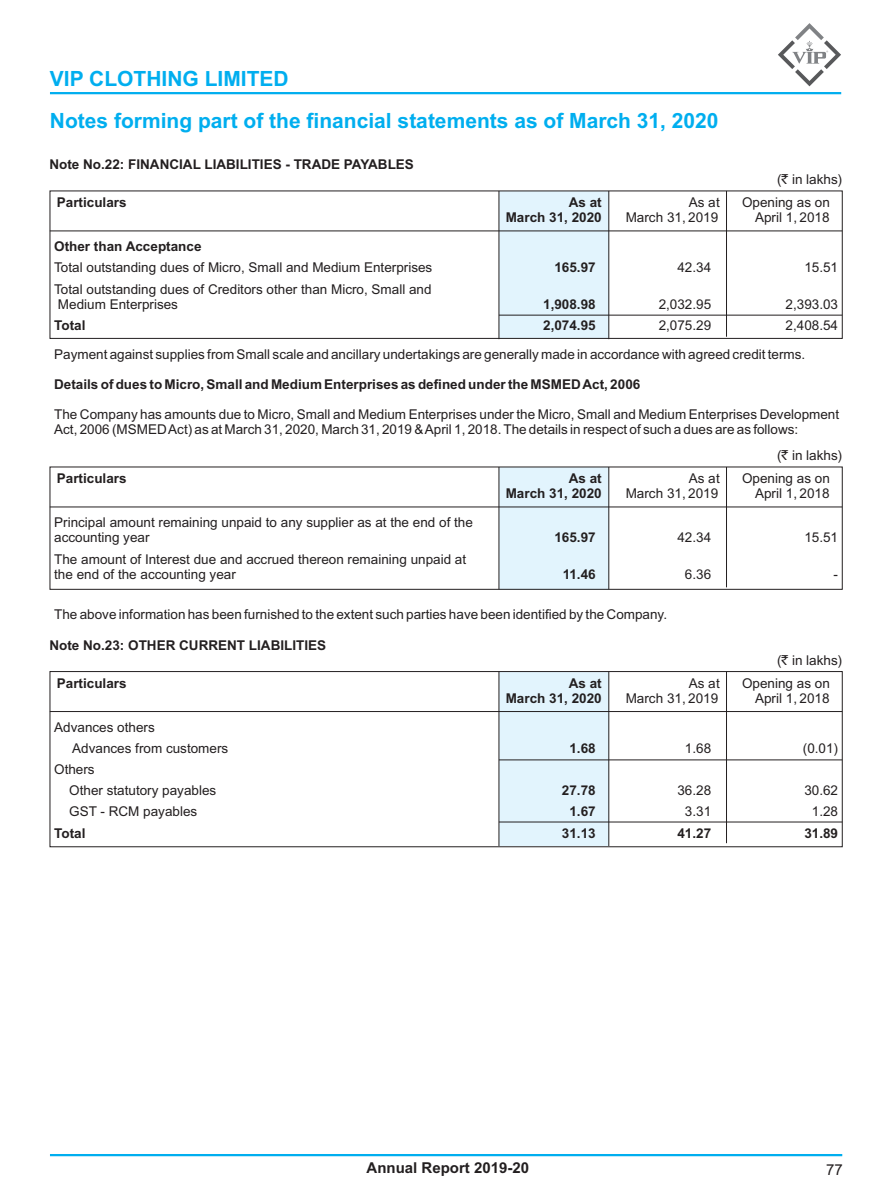
<style>
.page{position:relative;width:891px;height:1199px;background:#fff}
.page>*{position:absolute;margin:0;border:0;box-sizing:border-box;transform-origin:0 0}
.t1{font:700 21px "Arial";color:#00aeef}
.t2{font:700 15px "Arial";color:#231f20}
.t3{font:15px "Arial";color:#231f20}
.t4{font:13.5px/15.1px "Arial";color:#231f20}
.t5{font:700 13.5px "Arial";color:#231f20}
.s1{font-family:"Rupee Foradian"}
</style>
<div class="page">
<div style="left:499px;top:671px;width:110px;height:175px;background:#e2f4fd"></div>
<div style="left:50px;top:671px;width:793px;height:176px;border:1px solid #231f20"></div>
<div style="left:499px;top:191px;width:110px;height:147px;background:#e2f4fd"></div>
<div style="left:50px;top:191px;width:793px;height:148px;border:1px solid #231f20"></div>
<hr style="left:726px;top:191px;width:1px;height:146px;background:#231f20">
<hr style="left:50px;top:231px;width:792px;height:1px;background:#231f20">
<hr style="left:608px;top:191px;width:1px;height:148px;background:#231f20">
<hr style="left:499px;top:191px;width:1px;height:148px;background:#231f20">
<hr style="left:499px;top:315px;width:343px;height:1px;background:#231f20">
<div style="left:499px;top:467px;width:110px;height:122px;background:#e2f4fd"></div>
<div style="left:50px;top:467px;width:793px;height:123px;border:1px solid #231f20"></div>
<hr style="left:726px;top:467px;width:1px;height:120px;background:#231f20">
<hr style="left:50px;top:507px;width:792px;height:1px;background:#231f20">
<hr style="left:608px;top:467px;width:1px;height:122px;background:#231f20">
<hr style="left:499px;top:467px;width:1px;height:122px;background:#231f20">
<hr style="left:726px;top:671px;width:1px;height:172px;background:#231f20">
<hr style="left:50px;top:711px;width:792px;height:1px;background:#231f20">
<hr style="left:608px;top:671px;width:1px;height:175px;background:#231f20">
<hr style="left:499px;top:671px;width:1px;height:175px;background:#231f20">
<hr style="left:499px;top:759px;width:343px;height:1px;background:#231f20">
<hr style="left:499px;top:822px;width:343px;height:1px;background:#231f20">
<hr style="left:50px;top:1154px;width:792px;height:2px;background:#00aeef">
<hr style="left:50px;top:92px;width:791px;height:2px;background:#00aeef">
<svg style="left:778px;top:23px;width:63px;height:63px"></svg>
<h1 class="t1" style="left:50px;top:71px;width:240px">VIP CLOTHING LIMITED</h1>
<h1 class="t1" style="left:50px;top:112px;width:670px">Notes forming part of the financial statements as of March 31, 2020</h1>
<p class="t5" style="left:49px;top:159px;width:366px">Note No.22: FINANCIAL LIABILITIES - TRADE PAYABLES</p>
<p class="t4" style="left:777px;top:173px;width:67px">(<span class="s1">`</span> in lakhs)</p>
<p class="t5" style="left:57px;top:197px;width:71px">Particulars</p>
<p class="t5" style="left:569px;top:197px;width:35px">As at</p>
<p class="t4" style="left:689px;top:196px;width:32px">As at</p>
<p class="t4" style="left:742px;top:196px;width:89px">Opening as on</p>
<p class="t5" style="left:506px;top:212px;width:98px">March 31, 2020</p>
<p class="t4" style="left:626px;top:211px;width:94px">March 31, 2019</p>
<p class="t4" style="left:755px;top:211px;width:76px">April 1, 2018</p>
<p class="t5" style="left:54px;top:241px;width:149px">Other than Acceptance</p>
<p class="t4" style="left:54px;top:261px;width:380px">Total outstanding dues of Micro, Small and Medium Enterprises</p>
<p class="t5" style="left:554px;top:263px;width:43px">165.97</p>
<p class="t4" style="left:677px;top:261px;width:35px">42.34</p>
<p class="t4" style="left:804px;top:261px;width:35px">15.51</p>
<p class="t4" style="left:54px;top:282px;width:379px">Total outstanding dues of Creditors other than Micro, Small and<br>Medium Enterprises</p>
<p class="t5" style="left:543px;top:299px;width:54px">1,908.98</p>
<p class="t4" style="left:659px;top:298px;width:54px">2,032.95</p>
<p class="t4" style="left:786px;top:298px;width:54px">2,393.03</p>
<p class="t4" style="left:54px;top:312px;width:785px;line-height:29.2px;text-indent:731px">2,408.54<br>Payment against supplies from Small scale and ancillary undertakings are generally made in accordance with agreed credit terms.</p>
<p class="t5" style="left:54px;top:379px;width:588px">Details of dues to Micro, Small and Medium Enterprises as defined under the MSMED Act, 2006</p>
<p class="t4" style="left:54px;top:408px;width:786px">The Company has amounts due to Micro, Small and Medium Enterprises under the Micro, Small and Medium Enterprises Development<br>Act, 2006 (MSMED Act) as at March 31, 2020, March 31, 2019 &amp; April 1, 2018. The details in respect of such a dues are as follows:</p>
<p class="t4" style="left:777px;top:449px;width:67px">(<span class="s1">`</span> in lakhs)</p>
<p class="t5" style="left:57px;top:473px;width:71px">Particulars</p>
<p class="t5" style="left:569px;top:473px;width:35px">As at</p>
<p class="t4" style="left:689px;top:472px;width:32px">As at</p>
<p class="t4" style="left:742px;top:472px;width:89px">Opening as on</p>
<p class="t5" style="left:506px;top:488px;width:98px">March 31, 2020</p>
<p class="t4" style="left:626px;top:487px;width:94px">March 31, 2019</p>
<p class="t4" style="left:755px;top:487px;width:76px">April 1, 2018</p>
<p class="t4" style="left:54px;top:516px;width:420px">Principal amount remaining unpaid to any supplier as at the end of the accounting year</p>
<p class="t5" style="left:54px;top:320px;width:33px">Total</p>
<p class="t5" style="left:543px;top:320px;width:54px">2,074.95</p>
<p class="t4" style="left:659px;top:319px;width:54px">2,075.29</p>
<p class="t5" style="left:554px;top:533px;width:43px">165.97</p>
<p class="t4" style="left:677px;top:531px;width:35px">42.34</p>
<p class="t4" style="left:804px;top:531px;width:35px">15.51</p>
<p class="t4" style="left:54px;top:552px;width:413px">The amount of Interest due and accrued thereon remaining unpaid at the end of the accounting year</p>
<p class="t5" style="left:563px;top:569px;width:35px">11.46</p>
<p class="t4" style="left:685px;top:567px;width:28px">6.36</p>
<p class="t4" style="left:834px;top:567px;width:6px">-</p>
<p class="t4" style="left:54px;top:607px;width:614px">The above information has been furnished to the extent such parties have been identified by the Company.</p>
<p class="t5" style="left:49px;top:640px;width:278px">Note No.23: OTHER CURRENT LIABILITIES</p>
<p class="t4" style="left:777px;top:654px;width:67px">(<span class="s1">`</span> in lakhs)</p>
<p class="t5" style="left:57px;top:678px;width:71px">Particulars</p>
<p class="t5" style="left:569px;top:678px;width:35px">As at</p>
<p class="t4" style="left:689px;top:677px;width:32px">As at</p>
<p class="t4" style="left:742px;top:677px;width:89px">Opening as on</p>
<p class="t5" style="left:506px;top:693px;width:98px">March 31, 2020</p>
<p class="t4" style="left:626px;top:692px;width:94px">March 31, 2019</p>
<p class="t4" style="left:755px;top:692px;width:76px">April 1, 2018</p>
<p class="t4" style="left:72px;top:718px;width:158px;line-height:21.1px;text-indent:-18px">Advances others<br>Advances from customers</p>
<p class="t4" style="left:69px;top:760px;width:149px;line-height:21.1px;text-indent:-15px">Others<br>Other statutory payables</p>
<p class="t5" style="left:569px;top:743px;width:28px">1.68</p>
<p class="t4" style="left:685px;top:742px;width:28px">1.68</p>
<p class="t4" style="left:803px;top:742px;width:37px">(0.01)</p>
<p class="t5" style="left:562px;top:785px;width:35px">27.78</p>
<p class="t4" style="left:677px;top:784px;width:35px">36.28</p>
<p class="t4" style="left:804px;top:784px;width:35px">30.62</p>
<p class="t4" style="left:69px;top:805px;width:130px">GST - RCM payables</p>
<p class="t5" style="left:569px;top:806px;width:28px">1.67</p>
<p class="t4" style="left:685px;top:805px;width:28px">3.31</p>
<p class="t4" style="left:812px;top:805px;width:28px">1.28</p>
<p class="t5" style="left:54px;top:828px;width:33px">Total</p>
<p class="t5" style="left:562px;top:828px;width:35px">31.13</p>
<p class="t5" style="left:677px;top:828px;width:35px">41.27</p>
<p class="t5" style="left:804px;top:828px;width:35px">31.89</p>
<p class="t2" style="left:367px;top:1162px;width:164px">Annual Report 2019-20</p>
<p class="t3" style="left:826px;top:1164px;width:18px">77</p>
</div>
